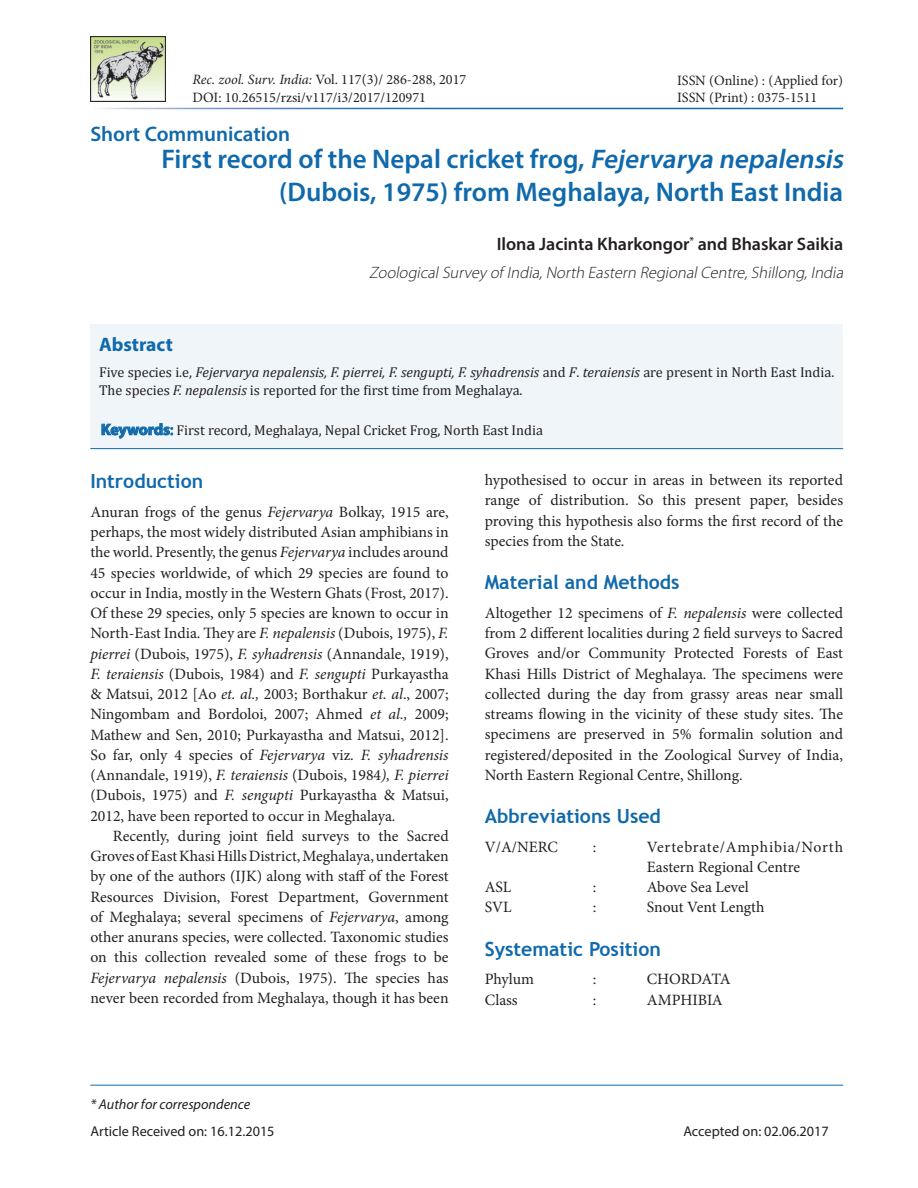
<style>
.page{position:relative;width:918px;height:1188px;background:#fff}
.page>*{position:absolute;margin:0;border:0;box-sizing:border-box;transform-origin:0 0}
.Heading{font:600 27px/33px "Myriad Pro";color:#0f69ab;text-align:right}
.Heading-2{font:600 21px "Myriad Pro";color:#0f69ab}
.Body_Head{font:700 19.5px "Trebuchet MS";color:#0f69ab}
.Abstract_Header{font:700 19.5px "Myriad Pro";color:#0f69ab}
.Authors{font:600 18px "Myriad Pro";color:#231f20}
.Author_Affiliations{font:italic 300 16.5px "Myriad Pro";color:#231f20}
.Body_Text{font:15.75px/20.2px "Minion Pro";color:#231f20;text-align:justify}
.Body_Text_Ind_F{font:15.75px/20.2px "Minion Pro";color:#231f20;text-align:justify}
.Body_Text-2{font:15.75px/20.2px "Minion Pro";letter-spacing:.02em;color:#231f20}
.Abstract_Body{font:14.25px/18.8px "Cambria";color:#231f20}
.t1{font:14.25px/17.1px "Minion Pro";color:#231f20}
.KeywordText{font:14.25px "Cambria";color:#231f20}
.t2{font:14.25px "Myriad Pro";color:#231f20}
.t3{font:italic 14.25px "Myriad Pro";color:#231f20}
.s1{font-style:italic}
.s2{font-family:"Myriad Pro";font-weight:700;font-size:15.75px;color:#0f69ab}
.s3{font-family:"Myriad Pro";font-size:15.75px;color:#0f69ab}
</style>
<div class="page">
<hr style="left:90px;top:1085px;width:753px;height:1px;background:#0f69ab">
<img style="left:90px;top:36px;width:76px;height:65px">
<div style="left:90px;top:324px;width:753px;height:124px;background:#eff5f8"></div>
<hr style="left:90px;top:448px;width:753px;height:1px;background:#0f69ab">
<svg style="left:102px;top:423px;width:71px;height:15px"></svg>
<p class="t1" style="left:192px;top:71px;width:276px"><span class="s1">Rec. zool. Surv. India:</span> Vol. 117(3)/ 286-288, 2017<br>DOI: 10.26515/rzsi/v117/i3/2017/120971</p>
<p class="t1" style="left:677px;top:72px;width:167px">ISSN (Online) : (Applied for)<br>ISSN (Print) : 0375-1511</p>
<p class="Heading-2" style="left:90px;top:120px;width:201px">Short Communication</p>
<p class="Heading" style="left:161px;top:141px;width:689px">First record of the Nepal cricket frog, <span class="s1">Fejervarya nepalensis </span>(Dubois, 1975) from Meghalaya, North East India</p>
<p class="Authors" style="left:497px;top:232px;width:348px">Ilona Jacinta Kharkongor<sup>*</sup> and Bhaskar Saikia</p>
<p class="Author_Affiliations" style="left:369px;top:264px;width:479px">ZoologicalSurvey of India,North Eastern RegionalCentre,Shillong,India</p>
<p class="Abstract_Header" style="left:99px;top:331px;width:75px">Abstract</p>
<p class="Abstract_Body" style="left:99px;top:362px;width:737px">Five species i.e, <span class="s1">Fejervarya nepalensis, F. pierrei, F. sengupti, F. syhadrensis</span> and <span class="s1">F</span>. <span class="s1">teraiensis</span> are present in North East India.<br>The species <span class="s1">F. nepalensis</span> is reported for the first time from Meghalaya.</p>
<p class="KeywordText" style="left:101px;top:422px;width:444px"><span class="s2">Keywords</span><span class="s3">:</span> First record, Meghalaya, Nepal Cricket Frog, North East India</p>
<p class="Body_Head" style="left:90px;top:469px;width:114px">Introduction</p>
<p class="Body_Text" style="left:90px;top:502px;width:360px">Anuran frogs of the genus <span class="s1">Fejervarya</span> Bolkay, 1915 are, perhaps, the most widely distributed Asian amphibians in the world. Presently, the genus <span class="s1">Fejervarya</span> includes around 45 species worldwide, of which 29 species are found to occur in India, mostly in the Western Ghats (Frost, 2017).<br>Of these 29 species, only 5 species are known to occur in North-East India. They are <span class="s1">F. nepalensis</span> (Dubois, 1975), <span class="s1">F. pierrei</span> (Dubois, 1975), <span class="s1">F. syhadrensis</span> (Annandale, 1919), <span class="s1">F. teraiensis</span> (Dubois, 1984) and <span class="s1">F. sengupti</span> Purkayastha &amp; Matsui, 2012 [Ao <span class="s1">et. al.,</span> 2003; Borthakur <span class="s1">et. al</span>., 2007; Ningombam and Bordoloi, 2007; Ahmed <span class="s1">et al.,</span> 2009; Mathew and Sen, 2010; Purkayastha and Matsui, 2012].<br>So far, only 4 species of <span class="s1">Fejervarya</span> viz. <span class="s1">F. syhadrensis </span>(Annandale, 1919), <span class="s1">F. teraiensis</span> (Dubois, 1984<span class="s1">), F. pierrei </span>(Dubois, 1975) and <span class="s1">F. sengupti</span> Purkayastha &amp; Matsui, 2012, have been reported to occur in Meghalaya.</p>
<p class="Body_Text_Ind_F" style="left:90px;top:826px;width:360px;text-indent:23px">Recently, during joint field surveys to the Sacred Groves of East Khasi Hills District, Meghalaya, undertaken by one of the authors (IJK) along with staff of the Forest Resources Division, Forest Department, Government of Meghalaya; several specimens of <span class="s1">Fejervarya</span>, among other anurans species, were collected. Taxonomic studies on this collection revealed some of these frogs to be <span class="s1">Fejervarya nepalensis</span> (Dubois, 1975). The species has never been recorded from Meghalaya, though it has been</p>
<p class="Body_Text_Ind_F" style="left:485px;top:470px;width:360px">hypothesised to occur in areas in between its reported range of distribution. So this present paper, besides proving this hypothesis also forms the first record of the species from the State.</p>
<p class="Body_Head" style="left:485px;top:570px;width:196px">Material and Methods</p>
<p class="Body_Text" style="left:485px;top:603px;width:360px">Altogether 12 specimens of <span class="s1">F. nepalensis</span> were collected from 2 different localities during 2 field surveys to Sacred Groves and/or Community Protected Forests of East Khasi Hills District of Meghalaya. The specimens were collected during the day from grassy areas near small streams flowing in the vicinity of these study sites. The specimens are preserved in 5% formalin solution and registered/deposited in the Zoological Survey of India, North Eastern Regional Centre, Shillong.</p>
<p class="Body_Head" style="left:485px;top:804px;width:178px">Abbreviations Used</p>
<p class="Body_Text" style="left:485px;top:837px;width:75px">V/A/NERC</p>
<p class="Body_Text" style="left:593px;top:837px;width:5px">:</p>
<p class="Body_Text-2" style="left:647px;top:837px;width:198px">Vertebrate/Amphibia/North<br>Eastern Regional Centre</p>
<p class="Body_Text" style="left:485px;top:877px;width:28px">ASL</p>
<p class="Body_Text" style="left:593px;top:877px;width:5px">:</p>
<p class="Body_Text" style="left:647px;top:877px;width:103px">Above Sea Level</p>
<p class="Body_Text" style="left:485px;top:897px;width:29px">SVL</p>
<p class="Body_Text" style="left:593px;top:897px;width:5px">:</p>
<p class="Body_Text" style="left:647px;top:897px;width:119px">Snout Vent Length</p>
<p class="Body_Head" style="left:485px;top:936px;width:178px">Systematic Position</p>
<p class="Body_Text" style="left:485px;top:969px;width:51px">Phylum</p>
<p class="Body_Text" style="left:593px;top:969px;width:5px">:</p>
<p class="Body_Text" style="left:647px;top:969px;width:86px">CHORDATA</p>
<p class="Body_Text" style="left:485px;top:990px;width:34px">Class</p>
<p class="Body_Text" style="left:593px;top:990px;width:5px">:</p>
<p class="Body_Text" style="left:647px;top:990px;width:78px">AMPHIBIA</p>
<p class="t3" style="left:90px;top:1095px;width:161px">* Author for correspondence</p>
<p class="t2" style="left:90px;top:1123px;width:186px">Article Received on: 16.12.2015</p>
<p class="t2" style="left:683px;top:1123px;width:147px">Accepted on: 02.06.2017</p>
</div>
